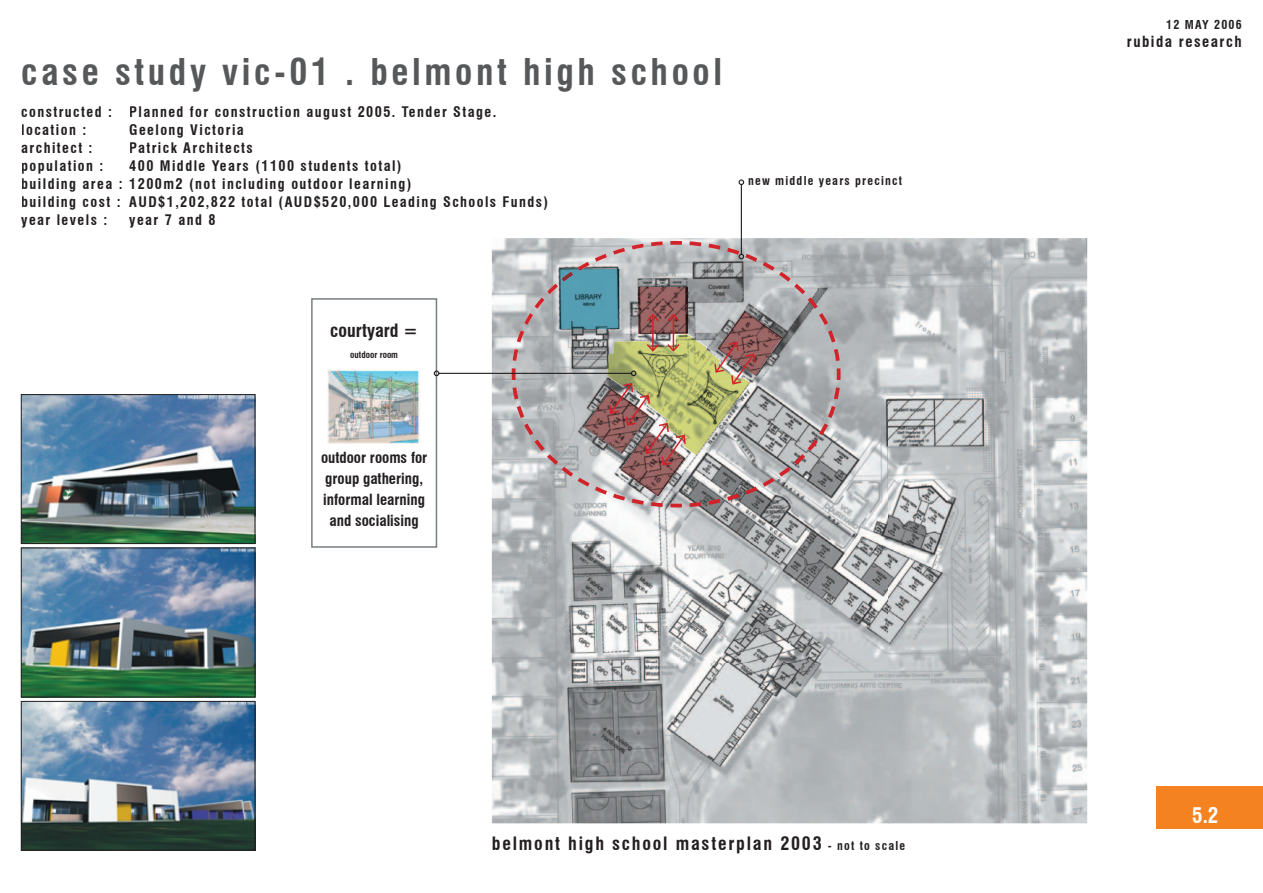
<style>
.page{position:relative;width:1263px;height:893px;background:#fff}
.page>*{position:absolute;margin:0;border:0;box-sizing:border-box;transform-origin:0 0}
.t1{font:700 condensed 36px "Swiss 721 BT";letter-spacing:.1em;color:#57585a}
.t2{font:700 condensed 21px "Swiss 721 BT";color:#fff}
.t3{font:700 condensed 18px "Swiss 721 BT";letter-spacing:.1em;color:#231f20}
.t4{font:700 condensed 18px "Swiss 721 BT";color:#231f20}
.t5{font:700 condensed 15px/21px "Swiss 721 BT";color:#231f20;text-align:center}
.t6{font:700 condensed 15px "Swiss 721 BT";letter-spacing:.1em;color:#231f20}
.t7{font:700 condensed 14.25px/18px "Swiss 721 BT";letter-spacing:.1em;color:#231f20}
.t8{font:700 condensed 12px "Swiss 721 BT";letter-spacing:.1em;color:#231f20}
.t9{font:700 condensed 9px "Swiss 721 BT";color:#231f20}
.s1{font-size:12px}
</style>
<div class="page">
<div style="left:1157px;top:787px;width:106px;height:42px;background:#f58220"></div>
<img style="left:492px;top:238px;width:595px;height:585px">
<img style="left:23px;top:703px;width:230px;height:145px">
<div style="left:21px;top:701px;width:234px;height:149px;border:1px solid #231f20"></div>
<img style="left:23px;top:550px;width:230px;height:145px">
<div style="left:21px;top:548px;width:234px;height:149px;border:1px solid #231f20"></div>
<img style="left:23px;top:396px;width:230px;height:146px">
<div style="left:21px;top:394px;width:234px;height:150px;border:1px solid #231f20"></div>
<div style="left:311px;top:298px;width:126px;height:250px;border:2px solid #7a7e81"></div>
<img style="left:328px;top:369px;width:92px;height:74px">
<hr style="left:439px;top:373px;width:192px;height:1px;background:#231f20">
<svg style="left:434px;top:371px;width:5px;height:5px"></svg>
<hr style="left:741px;top:184px;width:1px;height:70px;background:#231f20">
<svg style="left:510px;top:239px;width:332px;height:270px;background:#a7a39e"></svg>
<svg style="left:738px;top:179px;width:6px;height:6px"></svg>
<p class="t1" style="left:21px;top:50px;width:702px">case study vic-01 . belmont high school</p>
<p class="t7" style="left:21px;top:103px;width:476px">constructed : Planned for construction august 2005. Tender Stage. location :</p>
<p class="t7" style="left:129px;top:121px;width:116px">Geelong Victoria</p>
<p class="t7" style="left:21px;top:139px;width:73px">architect :</p>
<p class="t7" style="left:129px;top:139px;width:125px">Patrick Architects</p>
<p class="t7" style="left:21px;top:157px;width:84px">population :</p>
<p class="t7" style="left:21px;top:157px;width:528px;text-indent:108px">400 Middle Years (1100 students total)<br>building area : 1200m2 (not including outdoor learning)<br>building cost : AUD$1,202,822 total (AUD$520,000 Leading Schools Funds) year levels :</p>
<p class="t7" style="left:129px;top:211px;width:88px">year 7 and 8</p>
<p class="t4" style="left:330px;top:319px;width:89px">courtyard =</p>
<p class="t9" style="left:350px;top:349px;width:49px">outdoor room</p>
<p class="t5" style="left:321px;top:447px;width:108px">outdoor rooms for group gathering, informal learning and socialising</p>
<p class="t8" style="left:748px;top:173px;width:156px">new middle years precinct</p>
<p class="t3" style="left:492px;top:833px;width:415px">belmont high school masterplan 2003 <span class="s1">- not to scale</span></p>
<p class="t8" style="left:1166px;top:17px;width:77px">12 MAY 2006</p>
<p class="t6" style="left:1127px;top:32px;width:116px">rubida research</p>
<p class="t2" style="left:1192px;top:802px;width:28px">5.2</p>
</div>
